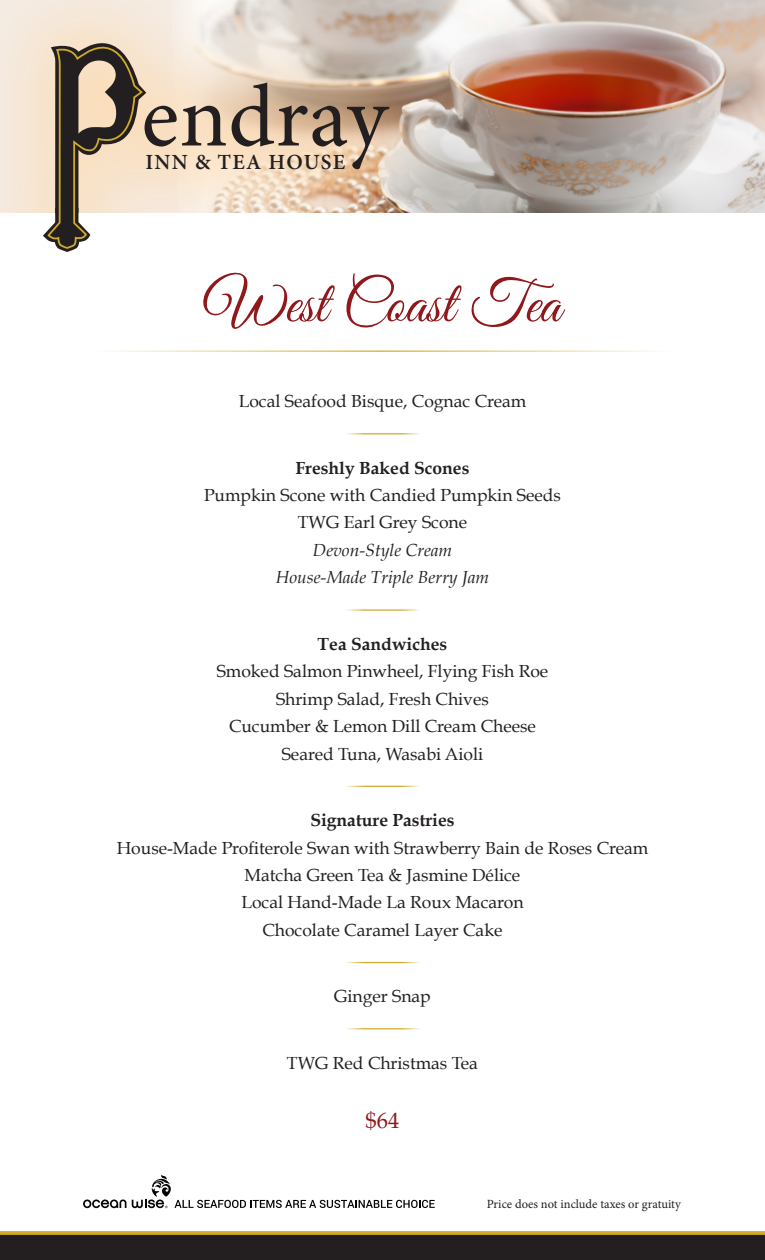
<style>
.page{position:relative;width:765px;height:1260px;background:#fff}
.page>*{position:absolute;margin:0;border:0;box-sizing:border-box;transform-origin:0 0}
.t1{font:60.12px "Great Vibes";color:#8f181b}
.t2{font:22.5px "Book Antiqua";color:#8f181b}
.t3{font:600 21.62px "Minion Pro";letter-spacing:.055em;color:#231f20}
.t4{font:17.5px/27.5px "Book Antiqua";color:#231f20;text-align:center}
.t5{font:700 17.5px "Book Antiqua";color:#231f20}
.t6{font:italic 17.5px/27.5px "Book Antiqua";color:#231f20;text-align:center}
.t7{font:12.5px "Minion Pro";color:#231f20}
</style>
<div class="page">
<img style="left:470px;top:0;width:295px;height:213px">
<div style="left:0;top:0;width:470px;height:333px;background:#ffd5a2;opacity:.6"></div>
<svg style="left:232px;top:82px;width:157px;height:87px;background:#bba38b"></svg>
<div style="left:0;top:213px;width:765px;height:218px;background:#fff"></div>
<svg style="left:43px;top:21px;width:183px;height:231px;background:#ccbeae"></svg>
<hr style="left:90px;top:351px;width:585px;height:1px;background:#d1ab29">
<hr style="left:345px;top:433px;width:75px;height:1px;background:#d1ab29">
<hr style="left:345px;top:609px;width:75px;height:2px;background:#d1ab29">
<hr style="left:345px;top:786px;width:75px;height:1px;background:#d1ab29">
<hr style="left:345px;top:962px;width:75px;height:1px;background:#d1ab29">
<hr style="left:345px;top:1028px;width:75px;height:1px;background:#d1ab29">
<svg style="left:0;top:1231px;width:765px;height:29px;background:#3a3222"></svg>
<svg style="left:83px;top:1199px;width:43px;height:9px"></svg>
<svg style="left:132px;top:1175px;width:303px;height:33px"></svg>
<p class="t3" style="left:146px;top:148px;width:201px">INN &amp; TEA HOUSE</p>
<h1 class="t1" style="left:204px;top:270px;width:358px">West Coast Tea</h1>
<p class="t4" style="left:239px;top:388px;width:289px">Local Seafood Bisque, Cognac Cream</p>
<p class="t5" style="left:295px;top:457px;width:176px">Freshly Baked Scones</p>
<p class="t4" style="left:204px;top:481px;width:359px">Pumpkin Scone with Candied Pumpkin Seeds<br>TWG Earl Grey Scone</p>
<p class="t6" style="left:276px;top:537px;width:215px">Devon-Style Cream<br>House-Made Triple Berry Jam</p>
<p class="t5" style="left:318px;top:634px;width:131px">Tea Sandwiches</p>
<p class="t4" style="left:217px;top:658px;width:333px">Smoked Salmon Pinwheel, Flying Fish Roe<br>Shrimp Salad, Fresh Chives<br>Cucumber &amp; Lemon Dill Cream Cheese<br>Seared Tuna, Wasabi Aioli</p>
<p class="t5" style="left:310px;top:810px;width:146px">Signature Pastries</p>
<p class="t4" style="left:117px;top:834px;width:533px">House-Made Profiterole Swan with Strawberry Bain de Roses Cream Matcha Green Tea &amp; Jasmine Délice<br>Local Hand-Made La Roux Macaron<br>Chocolate Caramel Layer Cake</p>
<p class="t4" style="left:334px;top:983px;width:98px">Ginger Snap</p>
<p class="t4" style="left:287px;top:1049px;width:193px">TWG Red Christmas Tea</p>
<p class="t2" style="left:366px;top:1106px;width:35px">$64</p>
<p class="t7" style="left:487px;top:1196px;width:196px">Price does not include taxes or gratuity</p>
</div>
